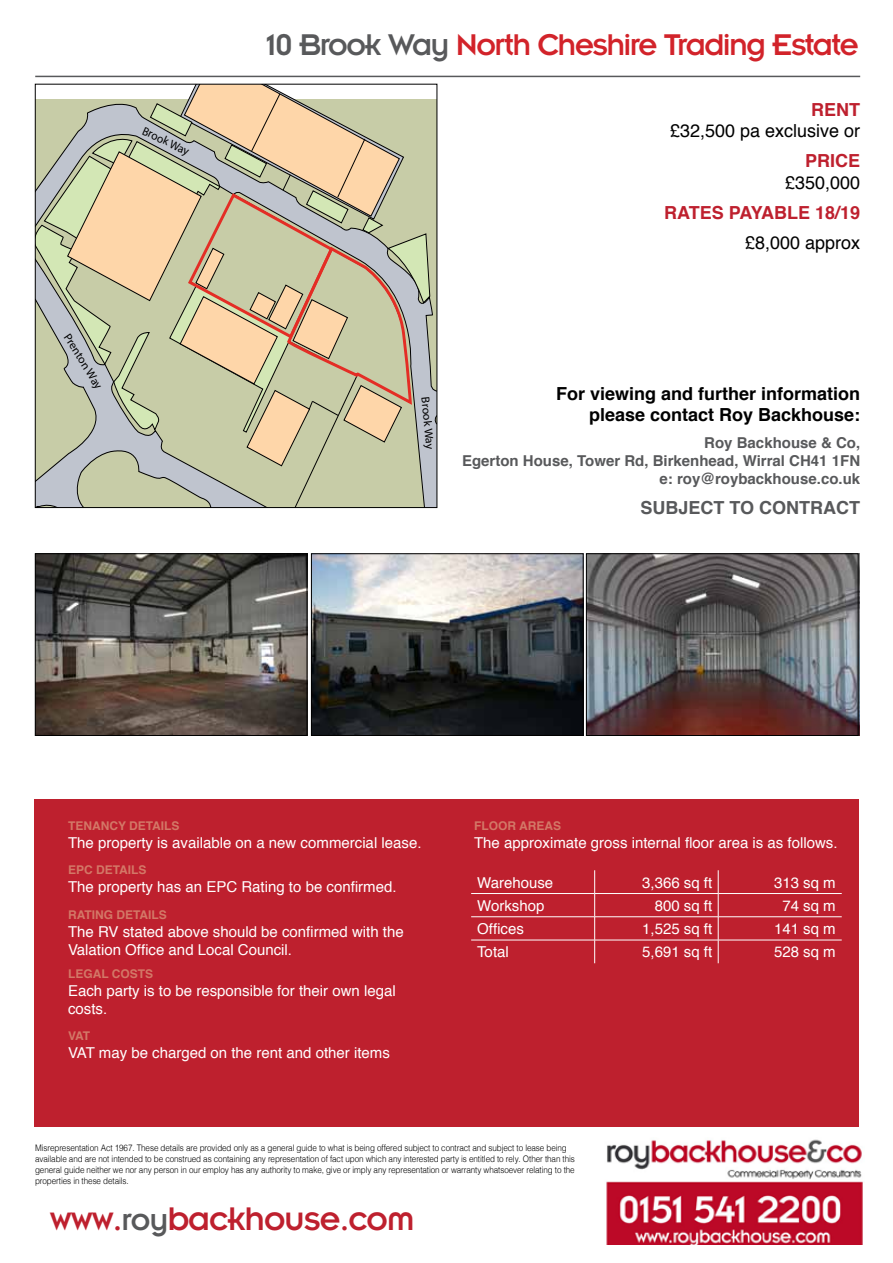
<style>
.page{position:relative;width:893px;height:1263px;background:#fff}
.page>*{position:absolute;margin:0;border:0;box-sizing:border-box;transform-origin:0 0}
.t1{font:36px "Insignia";letter-spacing:-.03em;color:#be202e}
.t2{font:33px "Insignia";letter-spacing:-.05em;color:#d2232a}
.t3{font:700 18px/21.6px "Helvetica";color:#000;text-align:right}
.t4{font:18px "Helvetica";color:#000}
.t5{font:700 18px "Helvetica";color:#be202e}
.t6{font:700 18px "Helvetica";color:#58595b}
.t7{font:15px/18px "Helvetica";color:#fff}
.t8{font:700 15px/18px "Helvetica";color:#58595b;text-align:right}
.t9{font:700 12px "Helvetica";color:#d37867}
.t10{font:12px "Myriad Pro";color:#000}
.t11{font:11.7px "Myriad Pro";color:#000}
.t12{font:11.55px "Myriad Pro";color:#000;scale:1.05 1}
.t13{font:300 9px/10.8px "Helvetica";letter-spacing:-.01em;color:#000;scale:.9 1}
.s1{color:#58595b}
.s2{font-size:33px;color:#58595b}
</style>
<div class="page">
<div style="left:34px;top:799px;width:825px;height:328px;background:#be202e"></div>
<hr style="left:35px;top:76px;width:825px;height:1px;background:#58595b">
<img style="left:606px;top:1139px;width:257px;height:106px">
<img style="left:37px;top:555px;width:268px;height:179px">
<div style="left:35px;top:553px;width:272px;height:183px;border:1px solid #000"></div>
<img style="left:313px;top:555px;width:268px;height:179px">
<div style="left:311px;top:553px;width:272px;height:183px;border:1px solid #000"></div>
<img style="left:588px;top:554px;width:271px;height:181px">
<div style="left:586px;top:553px;width:272px;height:183px;border:1px solid #000"></div>
<hr style="left:471px;top:893px;width:124px;height:1px;background:#fff">
<hr style="left:595px;top:893px;width:123px;height:1px;background:#fff">
<hr style="left:718px;top:893px;width:124px;height:1px;background:#fff">
<hr style="left:471px;top:916px;width:124px;height:1px;background:#fff">
<hr style="left:595px;top:916px;width:123px;height:1px;background:#fff">
<hr style="left:718px;top:916px;width:124px;height:1px;background:#fff">
<hr style="left:471px;top:940px;width:124px;height:1px;background:#fff">
<hr style="left:595px;top:940px;width:123px;height:1px;background:#fff">
<svg style="left:594px;top:870px;width:1px;height:93px"></svg>
<hr style="left:718px;top:940px;width:124px;height:1px;background:#fff">
<svg style="left:718px;top:870px;width:1px;height:93px"></svg>
<svg style="left:37px;top:99px;width:398px;height:407px;background:#bfc4b0"></svg>
<svg style="left:189px;top:467px;width:222px;height:39px;background:#c2c7a9"></svg>
<svg style="left:37px;top:86px;width:394px;height:381px;background:#cdc5a7"></svg>
<h3 class="t10" style="left:147px;top:123px;width:52px;rotate:26deg">Brook Way</h3>
<p class="t11" style="left:73px;top:331px;width:64px;rotate:58deg">Prenton Way</p>
<h2 class="t2" style="left:266px;top:28px;width:594px"><span class="s1">10 Brook Way</span> North Cheshire Trading Estate</h2>
<h3 class="t5" style="left:811px;top:95px;width:50px">Rent</h3>
<h3 class="t4" style="left:670px;top:117px;width:192px">£32,500 pa exclusive or</h3>
<h3 class="t5" style="left:805px;top:146px;width:43px">price</h3>
<h3 class="t4" style="left:785px;top:169px;width:77px">£350,000</h3>
<h3 class="t5" style="left:664px;top:198px;width:198px">RATES PAYABLE 18/19</h3>
<h3 class="t4" style="left:745px;top:229px;width:117px">£8,000 approx</h3>
<p class="t12" style="left:432px;top:396px;width:52px;rotate:84deg">Brook Way</p>
<h3 class="t3" style="left:556px;top:383px;width:306px">For viewing and further information please contact Roy Backhouse:</h3>
<h3 class="t8" style="left:462px;top:434px;width:400px">Roy Backhouse &amp; Co,<br>Egerton House, Tower Rd, Birkenhead, Wirral CH41 1FN e: roy@roybackhouse.co.uk</h3>
<h3 class="t6" style="left:640px;top:493px;width:38px">Subjec</h3>
<h3 class="t6" style="left:713px;top:493px;width:110px">t to Contrac</h3>
<h3 class="t6" style="left:849px;top:493px;width:12px">t</h3>
<h3 class="t9" style="left:68px;top:816px;width:105px">Tenancy details</h3>
<h3 class="t7" style="left:68px;top:834px;width:355px">The property is available on a new commercial lease.</h3>
<h3 class="t9" style="left:68px;top:860px;width:72px">EPC details</h3>
<h3 class="t7" style="left:68px;top:878px;width:330px">The property has an EPC Rating to be confirmed.</h3>
<h3 class="t9" style="left:68px;top:905px;width:92px">rating Details</h3>
<h3 class="t7" style="left:68px;top:923px;width:337px">The RV stated above should be confirmed with the<br>Valation Office and Local Council.</h3>
<h3 class="t9" style="left:68px;top:964px;width:54px">Legal cos</h3>
<h3 class="t9" style="left:138px;top:964px;width:16px">ts</h3>
<h3 class="t7" style="left:68px;top:982px;width:329px">Each party is to be responsible for their own legal costs.</h3>
<h3 class="t9" style="left:68px;top:1026px;width:23px">VAT</h3>
<h3 class="t7" style="left:68px;top:1044px;width:323px">VAT may be charged on the rent and other items</h3>
<h3 class="t9" style="left:474px;top:816px;width:10px">floor</h3>
<h3 class="t9" style="left:519px;top:816px;width:10px">areas</h3>
<h3 class="t7" style="left:474px;top:834px;width:365px">The approximate gross internal floor area is as follows.</h3>
<h3 class="t7" style="left:477px;top:874px;width:78px">Warehouse</h3>
<h3 class="t7" style="left:642px;top:874px;width:72px">3,366 sq ft</h3>
<h3 class="t7" style="left:774px;top:874px;width:63px">313 sq m</h3>
<h3 class="t7" style="left:477px;top:897px;width:69px">Workshop</h3>
<h3 class="t7" style="left:655px;top:897px;width:59px">800 sq ft</h3>
<h3 class="t7" style="left:782px;top:897px;width:55px">74 sq m</h3>
<h3 class="t7" style="left:477px;top:920px;width:48px">Offices</h3>
<h3 class="t7" style="left:642px;top:920px;width:72px">1,525 sq ft</h3>
<h3 class="t7" style="left:774px;top:920px;width:63px">141 sq m</h3>
<h3 class="t7" style="left:477px;top:943px;width:33px">Total</h3>
<h3 class="t7" style="left:642px;top:943px;width:72px">5,691 sq ft</h3>
<h3 class="t7" style="left:774px;top:943px;width:63px">528 sq m</h3>
<p class="t13" style="left:35px;top:1142px;width:601px">Misrepresentation Act 1967. These details are provided only as a general guide to what is being offered subject to contract and subject to lease being available and are not intended to be construed as containing any representation of fact upon which any interested party is entitled to rely. Other than this general guide neither we nor any person in our employ has any authority to make, give or imply any representation or warranty whatsoever relating to the properties in these details.</p>
<h1 class="t1" style="left:50px;top:1200px;width:366px">www.<span class="s2">roy</span>backhouse.com</h1>
</div>
